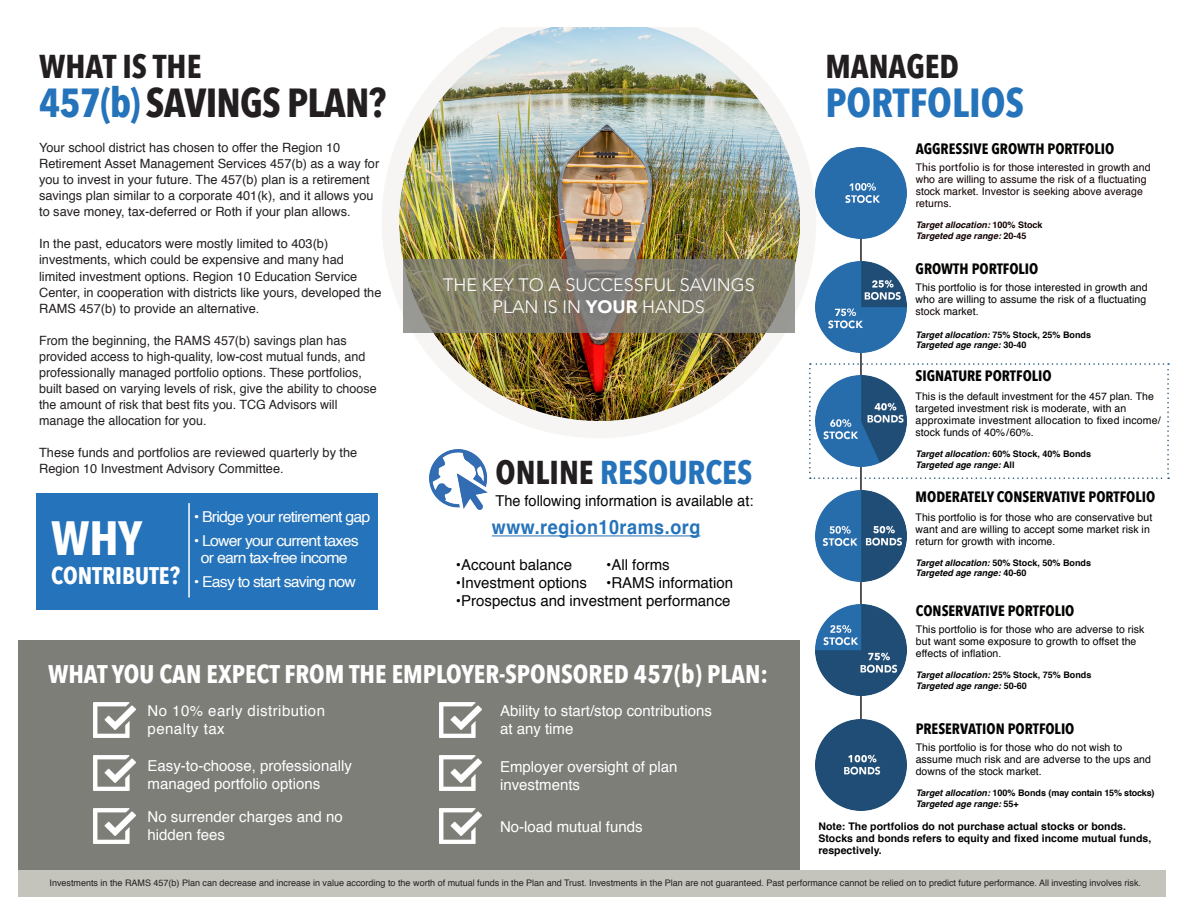
<style>
.page{position:relative;width:1188px;height:918px;background:#fff}
.page>*{position:absolute;margin:0;border:0;box-sizing:border-box;transform-origin:0 0}
.t1{font:700 48px "Avenir Next Condensed";color:#fff}
.t2{font:700 40.5px "Avenir Next Condensed";letter-spacing:-.02em;color:#231f20}
.t3{font:700 40.5px "Avenir Next Condensed";color:#2573ba}
.t4{font:700 33px "Avenir Next Condensed";color:#231f20}
.t5{font:700 33px "Avenir Next Condensed";color:#2573ba}
.t6{font:700 25.5px "Avenir Next Condensed";color:#fff}
.t7{font:700 24px "Avenir Next Condensed";color:#fff}
.t8{font:700 19.65px "Helvetica";letter-spacing:.03em;color:#2573ba;scale:.92 1}
.t9{font:300 18px/21.6px "Avenir";color:#fff;text-align:center}
.t10{font:15px/18px "Helvetica";color:#fff}
.t11{font:700 15px "Avenir Next Condensed";color:#040503}
.t12{font:15px "Helvetica";color:#040503}
.t13{font:15px/16.5px "Helvetica";letter-spacing:-.05em;color:#fff;text-align:center;scale:1.06 1}
.t14{font:15px/18px "Helvetica";letter-spacing:.03em;color:#fff}
.t15{font:12.75px/16px "Helvetica";color:#231f20}
.t16{font:10.5px/12px "Helvetica";letter-spacing:.005em;color:#000}
.t17{font:10.5px/12px "Helvetica";letter-spacing:.005em;color:#130000}
.t18{font:700 10.5px/12px "Helvetica";letter-spacing:.005em;color:#000}
.t19{font:italic 700 9px/10.5px "Helvetica";color:#000}
.t20{font:9px "Helvetica";color:#231f20}
.t21{font:italic 700 9px/10.5px "Helvetica";color:#130000}
.s1{color:#2573ba}
.s2{font-weight:900}
.s3{color:#231f20}
.s4{font-family:"Roboto"}
.s5{font-style:normal}
.s6{color:#130000}
</style>
<div class="page">
<div style="left:382px;top:4px;width:434px;height:434px;background:#f3f2f0;border-radius:50%"></div>
<div style="left:18px;top:870px;width:1148px;height:26px;background:#c4c4bc"></div>
<div style="left:18px;top:640px;width:781px;height:230px;background:#7d7e78"></div>
<hr style="left:860px;top:164px;width:2px;height:609px;background:#231f20">
<img style="left:815px;top:147px;width:91px;height:91px">
<img style="left:815px;top:261px;width:91px;height:92px">
<img style="left:815px;top:490px;width:91px;height:92px">
<img style="left:815px;top:719px;width:91px;height:91px">
<svg style="left:809px;top:363px;width:360px;height:116px"></svg>
<img style="left:815px;top:604px;width:92px;height:92px">
<img style="left:859px;top:651px;width:39px;height:23px">
<svg style="left:892px;top:664px;width:8px;height:15px"></svg>
<img style="left:400px;top:26px;width:399px;height:395px">
<img style="left:94px;top:702px;width:41px;height:36px">
<img style="left:94px;top:755px;width:41px;height:36px">
<img style="left:94px;top:808px;width:41px;height:36px">
<img style="left:440px;top:702px;width:42px;height:36px">
<img style="left:440px;top:755px;width:42px;height:36px">
<img style="left:440px;top:808px;width:42px;height:36px">
<hr style="left:492px;top:535px;width:208px;height:1px;background:#2573ba">
<img style="left:429px;top:450px;width:58px;height:59px">
<svg style="left:404px;top:259px;width:391px;height:74px;background:#807d6b"></svg>
<div style="left:36px;top:493px;width:342px;height:117px;background:#2573ba"></div>
<hr style="left:188px;top:503px;width:2px;height:95px;background:#fff">
<div style="left:0;top:0;width:1188px;height:26px;background:#fff"></div>
<h3 class="t4" style="left:39px;top:47px;width:164px">WHAT IS THE</h3>
<h2 class="t2" style="left:39px;top:78px;width:348px"><span class="s1">457(b)</span> SAVINGS PLAN?</h2>
<p class="t15" style="left:39px;top:140px;width:342px">Your school district has chosen to offer the Region 10<br>Retirement Asset Management Services 457(b) as a way for you to invest in your future. The 457(b) plan is a retirement savings plan similar to a corporate 401(k), and it allows you to save money, tax-deferred or Roth if your plan allows.</p>
<p class="t15" style="left:39px;top:236px;width:344px">In the past, educators were mostly limited to 403(b) investments, which could be expensive and many had limited investment options. Region 10 Education Service Center, in cooperation with districts like yours, developed the RAMS 457(b) to provide an alternative.</p>
<p class="t15" style="left:39px;top:333px;width:339px">From the beginning, the RAMS 457(b) savings plan has provided access to high-quality, low-cost mutual funds, and professionally managed portfolio options. These portfolios, built based on varying levels of risk, give the ability to choose the amount of risk that best fits you. TCG Advisors will manage the allocation for you.</p>
<p class="t15" style="left:39px;top:445px;width:320px">These funds and portfolios are reviewed quarterly by the<br>Region 10 Investment Advisory Committee.</p>
<h1 class="t1" style="left:51px;top:509px;width:93px">WHY</h1>
<h3 class="t7" style="left:51px;top:561px;width:130px">CONTRIBUTE?</h3>
<p class="t13" style="left:194px;top:509px;width:168px">• Bridge your retirement gap</p>
<p class="t13" style="left:194px;top:533px;width:157px">• Lower your current taxes or earn tax-free income</p>
<p class="t13" style="left:194px;top:574px;width:155px">• Easy to start saving now</p>
<h3 class="t9" style="left:443px;top:274px;width:313px">THE KEY TO A SUCCESSFUL SAVINGS<br>PLAN IS IN <span class="s2">YOUR</span> HANDS</h3>
<h3 class="t5" style="left:495px;top:452px;width:258px"><span class="s3">ONLINE</span> RESOURCES</h3>
<p class="t12" style="left:495px;top:489px;width:259px">The following information is available at:</p>
<h3 class="t8" style="left:492px;top:512px;width:228px">www.region10rams.org</h3>
<p class="t12" style="left:456px;top:554px;width:118px">•Account balance</p>
<p class="t12" style="left:456px;top:572px;width:133px">•Investment options</p>
<p class="t12" style="left:456px;top:590px;width:276px">•Prospectus and investment performance</p>
<p class="t12" style="left:606px;top:554px;width:65px">•All forms</p>
<p class="t12" style="left:606px;top:572px;width:128px">•RAMS information</p>
<h3 class="t6" style="left:48px;top:658px;width:722px">WHAT YOU CAN EXPECT FROM THE EMPLOYER-SPONSORED 457(b) PLAN:</h3>
<p class="t14" style="left:148px;top:702px;width:179px">No 10% early distribution penalty tax</p>
<p class="t10" style="left:148px;top:757px;width:206px">Easy-to-choose, professionally managed portfolio options</p>
<p class="t10" style="left:148px;top:808px;width:197px">No surrender charges and no hidden fees</p>
<p class="t10" style="left:500px;top:702px;width:213px">Ability to start/stop contributions at any time</p>
<p class="t10" style="left:500px;top:758px;width:179px">Employer oversight of plan investments</p>
<p class="t10" style="left:500px;top:818px;width:144px">No-load mutual funds</p>
<h3 class="t4" style="left:825px;top:47px;width:135px">MANAGED</h3>
<h2 class="t3" style="left:825px;top:78px;width:200px">PORTFOLIOS</h2>
<p class="t11" style="left:916px;top:140px;width:200px">AGGRESSIVE GROWTH PORTFOLIO</p>
<p class="t17" style="left:916px;top:162px;width:236px"><span class="s4">This portfolio</span> is for those interested in growth and who are willing to assume the risk of a fluctuating stock market. Investor is seeking above average returns.</p>
<p class="t21" style="left:916px;top:220px;width:128px">Target allocation: <span class="s5">100% Stock<br></span>Targeted age range: <span class="s5">20-45</span></p>
<p class="t11" style="left:916px;top:260px;width:124px">GROWTH PORTFOLIO</p>
<p class="t16" style="left:916px;top:282px;width:234px">This portfolio is for those interested in growth and who are willing to assume the risk of a fluctuating <span class="s6">stock</span> market.</p>
<p class="t19" style="left:916px;top:330px;width:177px">Target allocation: <span class="s5">75% Stock, 25% Bonds<br></span>Targeted age range: <span class="s5">30-40</span></p>
<p class="t11" style="left:916px;top:367px;width:138px">SIGNATURE PORTFOLIO</p>
<p class="t16" style="left:916px;top:391px;width:247px">This is the default investment for the 457 plan. The targeted investment risk is moderate, with an approximate investment allocation to fixed income/ stock funds of 40%/60%.</p>
<p class="t19" style="left:916px;top:449px;width:177px">Target allocation: <span class="s5">60% Stock, 40% Bonds<br></span>Targeted age range: <span class="s5">All</span></p>
<p class="t11" style="left:916px;top:488px;width:241px">MODERATELY CONSERVATIVE PORTFOLIO</p>
<p class="t16" style="left:916px;top:511px;width:238px">This portfolio is for those who are conservative but want and are willing to accept some market risk in return for growth with income.</p>
<p class="t19" style="left:916px;top:557px;width:177px">Target allocation: <span class="s5">50% Stock, 50% Bonds<br></span>Targeted age range: <span class="s5">40-60</span></p>
<p class="t11" style="left:916px;top:602px;width:160px">CONSERVATIVE PORTFOLIO</p>
<p class="t16" style="left:916px;top:624px;width:230px">This portfolio is for those who are adverse to risk but want some exposure to growth to offset the effects of inflation.</p>
<p class="t19" style="left:916px;top:670px;width:177px">Target allocation: <span class="s5">25% Stock, 75% Bonds<br></span>Targeted age range: <span class="s5">50-60</span></p>
<p class="t11" style="left:916px;top:720px;width:160px">PRESERVATION PORTFOLIO</p>
<p class="t16" style="left:916px;top:742px;width:237px">This portfolio is for those who do not wish to assume much risk and are adverse to the ups and downs of the stock market.</p>
<p class="t19" style="left:916px;top:788px;width:240px">Target allocation: <span class="s5">100% Bonds (may contain 15% stocks)<br></span>Targeted age range: <span class="s5">55+</span></p>
<p class="t18" style="left:818px;top:821px;width:334px">Note: The portfolios do not purchase actual stocks or bonds.<br>Stocks and bonds refers to equity and fixed income mutual funds, respectively.</p>
<p class="t20" style="left:50px;top:876px;width:1093px">Investments in the RAMS 457(b) Plan can decrease and increase in value according to the worth of mutual funds in the Plan and Trust. Investments in the Plan are not guaranteed. Past performance cannot be relied on to predict future performance. All investing involves risk.</p>
</div>
